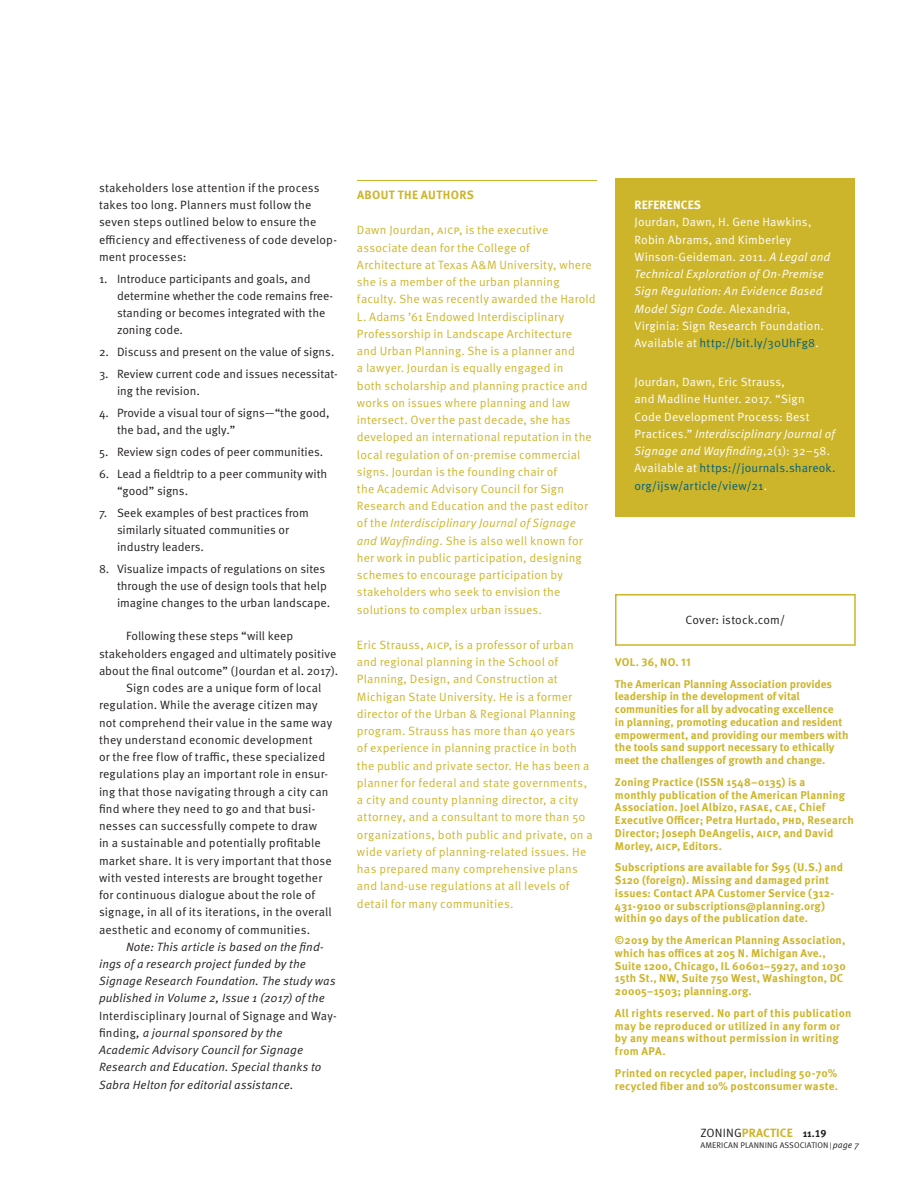
<style>
.page{position:relative;width:918px;height:1188px;background:#fff}
.page>*{position:absolute;margin:0;border:0;box-sizing:border-box;transform-origin:0 0}
.t1{font:12px/17.2px "Meta OT Norm";letter-spacing:.005em;color:#231f20}
.t2{font:12px/17.2px "Meta OT Norm";letter-spacing:.015em;color:#cdb52b}
.t3{font:12px/17.2px "Meta OT Norm Ita";letter-spacing:.01em;color:#231f20}
.t4{font:12px/17.2px "Meta OT Norm";letter-spacing:.015em;color:#fff}
.t5{font:12px/17.2px "Meta OT Norm Ita";letter-spacing:.005em;color:#fff;text-align:justify}
.t6{font:12px/17.2px "Meta OT Norm";letter-spacing:.01em;color:#005f7f}
.t7{font:12px "Meta OT Norm Ita";letter-spacing:.005em;color:#cdb52b}
.t8{font:700 12px "Meta OT";letter-spacing:.025em;color:#cdb52b}
.t9{font:700 12px "Meta OT";letter-spacing:.01em;color:#fff}
.t10{font:700 11.25px/12.8px "Meta OT";letter-spacing:.01em;color:#cdb52b}
.t11{font:8.25px "Meta OT Norm";letter-spacing:.01em;color:#231f20}
.s1{font-family:"Meta OT Norm"}
.s2{font-family:"Meta OT Norm Ita"}
.s3{color:#005f7f}
.s4{color:#fff}
.s5{font-family:"Meta OT Norm";font-weight:400;color:#231f20}
.s6{font-size:10.5px;color:#231f20}
.s7{font-size:7.5px}
.s8{font-family:"Meta OT Norm Ita";font-size:9px}
</style>
<div class="page">
<div style="left:615px;top:594px;width:241px;height:52px;border:2px solid #cdb52b"></div>
<hr style="left:357px;top:180px;width:240px;height:1px;background:#cdb52b">
<div style="left:615px;top:178px;width:240px;height:339px;background:#cdb52b"></div>
<p class="t1" style="left:99px;top:179px;width:240px">stakeholders lose attention if the process takes too long. Planners must follow the seven steps outlined below to ensure the efficiency and effectiveness of code develop&shy;ment processes:</p>
<p class="t1" style="left:117px;top:270px;width:218px;text-indent:-18px">1. Introduce participants and goals, and determine whether the code remains free&shy;standing or becomes integrated with the zoning code.</p>
<p class="t1" style="left:99px;top:344px;width:237px">2. Discuss and present on the value of signs.</p>
<p class="t1" style="left:117px;top:365px;width:222px;text-indent:-18px">3. Review current code and issues necessitat&shy;ing the revision.</p>
<p class="t1" style="left:117px;top:404px;width:214px;text-indent:-18px">4. Provide a visual tour of signs—“the good, the bad, and the ugly.”</p>
<p class="t1" style="left:99px;top:443px;width:226px">5. Review sign codes of peer communities.</p>
<p class="t1" style="left:117px;top:465px;width:212px;text-indent:-18px">6. Lead a fieldtrip to a peer community with “good” signs.</p>
<p class="t1" style="left:117px;top:504px;width:193px;text-indent:-18px">7. Seek examples of best practices from similarly situated communities or industry leaders.</p>
<p class="t1" style="left:117px;top:560px;width:215px;text-indent:-18px">8. Visualize impacts of regulations on sites through the use of design tools that help imagine changes to the urban landscape.</p>
<p class="t1" style="left:126px;top:628px;width:169px">Following these steps “will keep</p>
<p class="t1" style="left:99px;top:645px;width:239px">stakeholders engaged and ultimately positive</p>
<p class="t1" style="left:99px;top:662px;width:241px">about the final outcome” (Jourdan et al. 2017).</p>
<p class="t1" style="left:126px;top:679px;width:197px">Sign codes are a unique form of local</p>
<p class="t1" style="left:99px;top:697px;width:220px">regulation. While the average citizen may</p>
<p class="t1" style="left:99px;top:714px;width:235px">not comprehend their value in the same way</p>
<p class="t1" style="left:99px;top:731px;width:215px">they understand economic development</p>
<p class="t1" style="left:99px;top:748px;width:228px">or the free flow of traffic, these specialized</p>
<p class="t1" style="left:99px;top:766px;width:231px">regulations play an important role in ensur-</p>
<p class="t1" style="left:99px;top:783px;width:231px">ing that those navigating through a city can</p>
<p class="t1" style="left:99px;top:800px;width:218px">find where they need to go and that busi-</p>
<p class="t1" style="left:99px;top:817px;width:220px">nesses can successfully compete to draw</p>
<p class="t1" style="left:99px;top:835px;width:223px">in a sustainable and potentially profitable</p>
<p class="t1" style="left:99px;top:852px;width:234px">market share. It is very important that those</p>
<p class="t1" style="left:99px;top:869px;width:225px">with vested interests are brought together</p>
<p class="t1" style="left:99px;top:886px;width:218px">for continuous dialogue about the role of</p>
<p class="t1" style="left:99px;top:904px;width:234px">signage, in all of its iterations, in the overall</p>
<p class="t1" style="left:99px;top:921px;width:213px">aesthetic and economy of communities.</p>
<p class="t3" style="left:99px;top:938px;width:238px;text-indent:27px">Note: This article is based on the find&shy;ings of a research project funded by the Signage Research Foundation. The study was published in Volume 2, Issue 1 (2017) of the</p>
<p class="t1" style="left:99px;top:1007px;width:239px">Interdisciplinary Journal of Signage and Way-</p>
<p class="t3" style="left:99px;top:1024px;width:224px"><span class="s1">finding</span>, a journal sponsored by the Academic Advisory Council for Signage Research and Education. Special thanks to Sabra Helton for editorial assistance.</p>
<p class="t8" style="left:357px;top:187px;width:119px">ABOUT THE AUTHORS</p>
<p class="t2" style="left:357px;top:222px;width:240px">Dawn Jourdan, aicp, is the executive associate dean for the College of Architecture at Texas A&amp;M University, where she is a member of the urban planning faculty. She was recently awarded the Harold L. Adams ’61 Endowed Interdisciplinary Professorship in Landscape Architecture<br>and Urban Planning. She is a planner and<br>a lawyer. Jourdan is equally engaged in<br>both scholarship and planning practice and works on issues where planning and law intersect. Over the past decade, she has developed an international reputation in the local regulation of on-premise commercial signs. Jourdan is the founding chair of<br>the Academic Advisory Council for Sign Research and Education and the past editor</p>
<p class="t7" style="left:357px;top:516px;width:220px"><span class="s1">of the</span> Interdisciplinary Journal of Signage</p>
<p class="t2" style="left:357px;top:532px;width:227px"><span class="s2">and Wayfinding</span>. She is also well known for her work in public participation, designing schemes to encourage participation by stakeholders who seek to envision the solutions to complex urban issues.</p>
<p class="t2" style="left:357px;top:636px;width:237px">Eric Strauss, aicp, is a professor of urban and regional planning in the School of Planning, Design, and Construction at Michigan State University. He is a former director of the Urban &amp; Regional Planning program. Strauss has more than 40 years<br>of experience in planning practice in both the public and private sector. He has been a planner for federal and state governments, a city and county planning director, a city attorney, and a consultant to more than 50 organizations, both public and private, on a wide variety of planning-related issues. He has prepared many comprehensive plans and land-use regulations at all levels of detail for many communities.</p>
<p class="t9" style="left:635px;top:197px;width:68px">REFERENCES</p>
<p class="t4" style="left:634px;top:214px;width:197px">Jourdan, Dawn, H. Gene Hawkins,<br>Robin Abrams, and Kimberley<br>Winson-Geideman. 2011. <span class="s2">A Legal and</span></p>
<p class="t5" style="left:634px;top:266px;width:191px">Technical Exploration of On-Premise Sign Regulation: An Evidence Based Model Sign Code. <span class="s1">Alexandria,</span></p>
<p class="t4" style="left:634px;top:317px;width:191px">Virginia: Sign Research Foundation.<br>Available at <span class="s3">http://bit.ly/30UhFg8</span>.</p>
<p class="t4" style="left:634px;top:373px;width:177px">Jourdan, Dawn, Eric Strauss,<br>and Madline Hunter. 2017. “Sign<br>Code Development Process: Best</p>
<p class="t5" style="left:634px;top:425px;width:202px"><span class="s1">Practices.”</span> Interdisciplinary Journal of<br>Signage and Wayfinding<span class="s1">,2(1): 32–58.</span></p>
<p class="t6" style="left:634px;top:460px;width:203px"><span class="s4">Available at</span> https://journals.shareok. org/ijsw/article/view/21<span class="s4">.</span></p>
<p class="t1" style="left:685px;top:612px;width:101px">Cover: istock.com/</p>
<p class="t10" style="left:615px;top:651px;width:219px;line-height:21.8px">VOL. 36, NO. 11<br>The American Planning Association provides</p>
<p class="t10" style="left:615px;top:690px;width:235px">leadership in the development of vital communities for all by advocating excellence<br>in planning, promoting education and resident empowerment, and providing our members with the tools sand support necessary to ethically meet the challenges of growth and change.</p>
<p class="t10" style="left:615px;top:776px;width:240px">Zoning Practice (ISSN 1548–0135) is a<br>monthly publication of the American Planning Association. Joel Albizo, fasae, cae, Chief Executive Officer; Petra Hurtado, phd, Research Director; Joseph DeAngelis, aicp, and David Morley, aicp, Editors.</p>
<p class="t10" style="left:615px;top:861px;width:230px">Subscriptions are available for $95 (U.S.) and $120 (foreign). Missing and damaged print issues: Contact APA Customer Service (312- 431-9100 or subscriptions@planning.org) within 90 days of the publication date.</p>
<p class="t10" style="left:615px;top:934px;width:232px">©2019 by the American Planning Association, which has offices at 205 N. Michigan Ave., Suite 1200, Chicago, IL 60601–5927, and 1030<br>15th St., NW, Suite 750 West, Washington, DC 20005–1503; planning.org.</p>
<p class="t10" style="left:615px;top:1007px;width:238px">All rights reserved. No part of this publication may be reproduced or utilized in any form or by any means without permission in writing from APA.</p>
<p class="t10" style="left:615px;top:1067px;width:225px">Printed on recycled paper, including 50-70% recycled fiber and 10% postconsumer waste.</p>
<p class="t8" style="left:701px;top:1125px;width:127px"><span class="s5">ZONING</span>PRACTICE <span class="s6">11.19</span></p>
<p class="t11" style="left:700px;top:1140px;width:160px">AMERICAN PLANNING ASSOCIATION <span class="s7">|</span><span class="s8">page 7</span></p>
</div>
